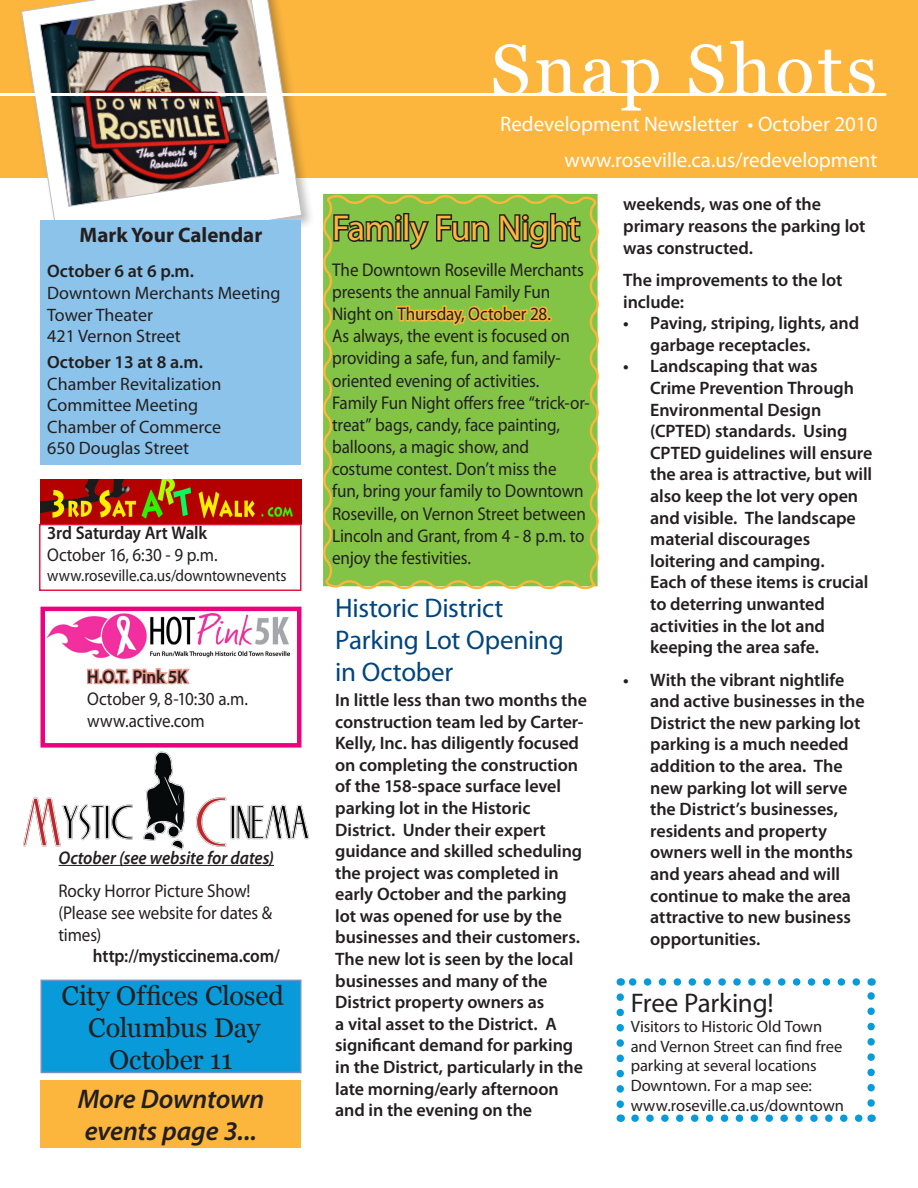
<style>
.page{position:relative;width:918px;height:1188px;background:#fff}
.page>*{position:absolute;margin:0;border:0;box-sizing:border-box;transform-origin:0 0}
.t1{font:72px "Georgia";letter-spacing:.05em;color:#fff}
.Title_Header{font:36px "Myriad Pro";letter-spacing:-.015em;color:#fcb53d}
.Title_Header-2{font:27px/32.4px "Myriad Pro";letter-spacing:-.01em;color:#01457f}
.Title_Header-3{font:27px/32.4px "Georgia";letter-spacing:-.005em;color:#231f20;text-align:center}
.body_copy{font:italic 600 27px/32.4px "Myriad Pro";letter-spacing:-.005em;color:#231f20}
.body_copy-2{font:27px "Myriad Pro";letter-spacing:-.01em;color:#231f20}
.t2{font:21px/36px "Myriad Pro";color:#fff;text-align:right}
.t3{font:700 21px "Myriad Pro";color:#231f20}
.body_copy-3{font:18.45px/22.2px "Myriad Pro";letter-spacing:-.01em;color:#231f20;scale:.93 1}
.body_copy-4{font:600 18.45px "Myriad Pro";letter-spacing:-.01em;color:#231f20;scale:.93 1}
.body_copy-5{font:italic 600 18.45px "Myriad Pro";letter-spacing:-.005em;color:#231f20;scale:.93 1}
.body_copy-6{font:600 18px/21.6px "Myriad Pro";letter-spacing:-.005em;color:#231f20}
.t4{font:18px/21.6px "Myriad Pro";color:#231f20}
.feature_items{font:600 18px "Myriad Pro";color:#231f20}
.body_copy-7{font:16.5px/19.8px "Myriad Pro";letter-spacing:-.005em;color:#231f20}
.body_copy-8{font:16.5px "Myriad Pro";letter-spacing:-.005em;color:#231f20;scale:.93 1}
</style>
<div class="page">
<div style="left:0;top:0;width:918px;height:178px;background:#fcb53d"></div>
<div style="left:40px;top:346px;width:262px;height:119px;background:#8cc3ea"></div>
<div style="left:19px;top:0;width:306px;height:277px;background:#231f20;opacity:.3"></div>
<svg style="left:21px;top:0;width:281px;height:254px"></svg>
<img style="left:39px;top:0;width:241px;height:207px">
<div style="left:40px;top:220px;width:262px;height:36px;background:#8cc3ea"></div>
<div style="left:40px;top:255px;width:262px;height:101px;background:#8cc3ea"></div>
<img style="left:40px;top:480px;width:262px;height:44px">
<div style="left:39px;top:524px;width:263px;height:67px;border:2px solid #e4183e"></div>
<svg style="left:320px;top:192px;width:279px;height:398px;background:#8ac04d"></svg>
<div style="left:40px;top:607px;width:262px;height:141px;border:4px solid #ed027e"></div>
<svg style="left:86px;top:668px;width:107px;height:78px"></svg>
<img style="left:46px;top:613px;width:243px;height:46px">
<svg style="left:635px;top:1114px;width:228px;height:8px"></svg>
<svg style="left:628px;top:978px;width:228px;height:8px"></svg>
<svg style="left:616px;top:997px;width:8px;height:125px"></svg>
<svg style="left:867px;top:978px;width:8px;height:125px"></svg>
<div style="left:41px;top:980px;width:260px;height:92px;background:#089ad9"></div>
<div style="left:40px;top:980px;width:262px;height:93px;border:2px solid #7393c2"></div>
<hr style="left:0;top:93px;width:885px;height:3px;background:#fff">
<div style="left:40px;top:1080px;width:262px;height:68px;background:#fcb53d"></div>
<hr style="left:58px;top:865px;width:216px;height:1px;background:#231f20">
<img style="left:23px;top:746px;width:286px;height:104px">
<p class="t3" style="left:80px;top:221px;width:184px">Mark Your Calendar</p>
<p class="feature_items" style="left:47px;top:260px;width:148px">October 6 at 6 p.m.</p>
<p class="t4" style="left:47px;top:282px;width:235px">Downtown Merchants Meeting<br>Tower Theater</p>
<p class="t4" style="left:47px;top:325px;width:135px">421 Vernon Street</p>
<p class="feature_items" style="left:47px;top:351px;width:157px">October 13 at 8 a.m.</p>
<p class="t4" style="left:47px;top:373px;width:176px">Chamber Revitalization<br>Committee Meeting<br>Chamber of Commerce<br>650 Douglas Street</p>
<p class="body_copy-4" style="left:47px;top:521px;width:174px">3rd Saturday Art Walk</p>
<p class="body_copy-3" style="left:47px;top:544px;width:185px">October 16, 6:30 - 9 p.m.</p>
<p class="body_copy-8" style="left:47px;top:565px;width:259px">www.roseville.ca.us/downtownevents</p>
<p class="body_copy-4" style="left:87px;top:665px;width:109px">H.O.T. Pink 5K</p>
<p class="body_copy-3" style="left:87px;top:687px;width:174px">October 9, 8-10:30 a.m.</p>
<p class="body_copy-3" style="left:87px;top:709px;width:128px">www.active.com</p>
<p class="body_copy-5" style="left:58px;top:846px;width:233px">October (see website for dates)</p>
<p class="body_copy-3" style="left:58px;top:879px;width:231px">Rocky Horror Picture Show! (Please see website for dates &amp; times)</p>
<p class="body_copy-4" style="left:93px;top:944px;width:202px">http://mysticcinema.com/</p>
<p class="Title_Header-3" style="left:62px;top:979px;width:224px">City Offices Closed<br>Columbus Day<br>October 11</p>
<p class="body_copy" style="left:78px;top:1082px;width:188px">More Downtown events page 3...</p>
<p class="t1" style="left:490px;top:29px;width:389px">Snap Shots</p>
<p class="t2" style="left:500px;top:106px;width:379px">Redevelopment Newsletter • October 2010 www.roseville.ca.us/redevelopment</p>
<p class="Title_Header" style="left:332px;top:206px;width:249px">Family Fun Night</p>
<p class="body_copy-3" style="left:332px;top:258px;width:272px">The Downtown Roseville Merchants presents the annual Family Fun<br>Night on Thursday, October 28.<br>As always, the event is focused on providing a safe, fun, and family&shy;oriented evening of activities.</p>
<p class="body_copy-3" style="left:332px;top:391px;width:278px">Family Fun Night offers free “trick-or&shy;treat” bags, candy, face painting,</p>
<p class="body_copy-3" style="left:332px;top:435px;width:274px">balloons, a magic show, and costume contest. Don’t miss the fun, bring your family to Downtown<br>Roseville, on Vernon Street between<br>Lincoln and Grant, from 4 - 8 p.m. to enjoy the festivities.</p>
<p class="Title_Header-2" style="left:335px;top:591px;width:230px">Historic District<br>Parking Lot Opening in October</p>
<p class="body_copy-6" style="left:335px;top:689px;width:253px">In little less than two months the construction team led by Carter-<br>Kelly, Inc. has diligently focused on completing the construction of the 158-space surface level parking lot in the Historic<br>District. Under their expert guidance and skilled scheduling the project was completed in early October and the parking lot was opened for use by the businesses and their customers.<br>The new lot is seen by the local businesses and many of the<br>District property owners as<br>a vital asset to the District. A significant demand for parking in the District, particularly in the late morning/early afternoon and in the evening on the</p>
<p class="body_copy-6" style="left:623px;top:193px;width:244px">weekends, was one of the primary reasons the parking lot was constructed.</p>
<p class="body_copy-6" style="left:623px;top:269px;width:221px">The improvements to the lot include:</p>
<p class="body_copy-6" style="left:650px;top:312px;width:211px;text-indent:-27px">• Paving, striping, lights, and garbage receptacles.</p>
<p class="body_copy-6" style="left:650px;top:355px;width:224px;text-indent:-27px">• Landscaping that was<br>Crime Prevention Through<br>Environmental Design (CPTED) standards. Using<br>CPTED guidelines will ensure the area is attractive, but will also keep the lot very open and visible. The landscape material discourages loitering and camping.<br>Each of these items is crucial to deterring unwanted activities in the lot and keeping the area safe.</p>
<p class="body_copy-6" style="left:650px;top:668px;width:216px;text-indent:-27px">• With the vibrant nightlife and active businesses in the<br>District the new parking lot parking is a much needed addition to the area. The new parking lot will serve the District’s businesses, residents and property owners well in the months and years ahead and will continue to make the area attractive to new business opportunities.</p>
<p class="body_copy-2" style="left:631px;top:986px;width:145px">Free Parking!</p>
<p class="body_copy-7" style="left:631px;top:1016px;width:215px">Visitors to Historic Old Town and Vernon Street can find free parking at several locations<br>Downtown. For a map see: www.roseville.ca.us/downtown</p>
</div>
